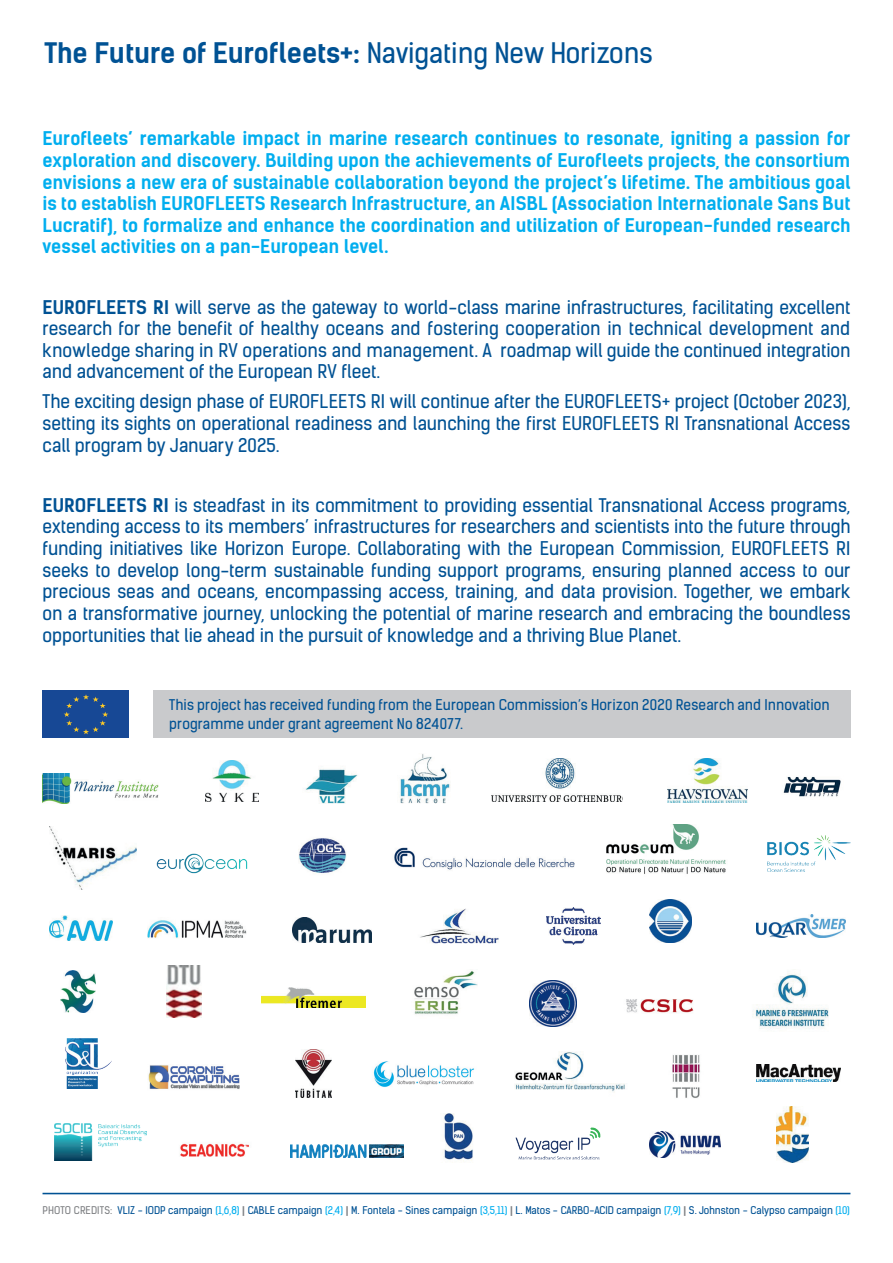
<style>
.page{position:relative;width:893px;height:1263px;background:#fff}
.page>*{position:absolute;margin:0;border:0;box-sizing:border-box;transform-origin:0 0}
.t1{font:700 27px "Kelson Sans";color:#005294}
.t2{font:18px/21.6px "Kelson Sans";letter-spacing:-.005em;color:#005294;text-align:justify}
.t3{font:700 18px/21.6px "Kelson Sans";color:#00aeef;text-align:justify}
.t4{font:14.1px/18.9px "Kelson Sans";letter-spacing:.01em;color:#005294}
.t5{font:10.2px "Kelson Sans";color:#005294}
.s1{font-weight:400}
.s2{font-weight:700}
.s3{color:#808285}
.s4{color:#00aeef}
.s5{font-weight:700;color:#808285}
</style>
<div class="page">
<div style="left:43px;top:691px;width:86px;height:47px;background:#174895"></div>
<svg style="left:64px;top:694px;width:44px;height:40px"></svg>
<div style="left:153px;top:691px;width:697px;height:47px;background:#c9cacc"></div>
<hr style="left:43px;top:1193px;width:807px;height:1px;background:#005294">
<img style="left:43px;top:774px;width:115px;height:29px">
<img style="left:205px;top:761px;width:54px;height:41px">
<img style="left:305px;top:769px;width:53px;height:35px">
<img style="left:50px;top:827px;width:87px;height:62px">
<img style="left:156px;top:853px;width:92px;height:21px">
<img style="left:492px;top:758px;width:130px;height:44px">
<img style="left:400px;top:754px;width:51px;height:49px">
<img style="left:607px;top:824px;width:119px;height:50px">
<img style="left:443px;top:1113px;width:30px;height:50px">
<img style="left:667px;top:759px;width:80px;height:43px">
<img style="left:394px;top:847px;width:181px;height:23px">
<img style="left:147px;top:920px;width:99px;height:18px">
<img style="left:50px;top:916px;width:62px;height:25px">
<img style="left:299px;top:838px;width:47px;height:36px">
<img style="left:296px;top:1050px;width:35px;height:48px">
<img style="left:292px;top:917px;width:79px;height:25px">
<img style="left:420px;top:908px;width:79px;height:36px">
<img style="left:649px;top:899px;width:42px;height:43px">
<img style="left:546px;top:907px;width:54px;height:37px">
<img style="left:61px;top:970px;width:34px;height:42px">
<img style="left:752px;top:973px;width:77px;height:56px">
<img style="left:166px;top:965px;width:36px;height:52px">
<img style="left:262px;top:987px;width:103px;height:20px">
<img style="left:414px;top:971px;width:63px;height:44px">
<img style="left:530px;top:980px;width:46px;height:46px">
<img style="left:626px;top:999px;width:68px;height:14px">
<img style="left:672px;top:1055px;width:28px;height:43px">
<img style="left:776px;top:1106px;width:32px;height:56px">
<img style="left:65px;top:1038px;width:47px;height:50px">
<img style="left:148px;top:1065px;width:91px;height:24px">
<img style="left:373px;top:1061px;width:101px;height:26px">
<img style="left:515px;top:1051px;width:110px;height:42px">
<img style="left:649px;top:1131px;width:71px;height:26px">
<img style="left:55px;top:1123px;width:91px;height:38px">
<img style="left:516px;top:1127px;width:85px;height:32px">
<img style="left:180px;top:1143px;width:69px;height:14px">
<img style="left:290px;top:1145px;width:113px;height:12px">
<img style="left:783px;top:776px;width:58px;height:21px">
<img style="left:756px;top:1064px;width:84px;height:17px">
<img style="left:756px;top:914px;width:89px;height:23px">
<img style="left:767px;top:835px;width:83px;height:37px">
<h1 class="t1" style="left:45px;top:36px;width:610px">The Future of Eurofleets+: <span class="s1">Navigating New Horizons</span></h1>
<p class="t3" style="left:43px;top:128px;width:809px">Eurofleets’ remarkable impact in marine research continues to resonate, igniting a passion for exploration and discovery. Building upon the achievements of Eurofleets projects, the consortium envisions a new era of sustainable collaboration beyond the project’s lifetime. The ambitious goal is to establish EUROFLEETS Research Infrastructure, an AISBL (Association Internationale Sans But Lucratif), to formalize and enhance the coordination and utilization of European-funded research vessel activities on a pan-European level.</p>
<p class="t2" style="left:43px;top:296px;width:809px"><span class="s2">EUROFLEETS RI</span> will serve as the gateway to world-class marine infrastructures, facilitating excellent research for the benefit of healthy oceans and fostering cooperation in technical development and knowledge sharing in RV operations and management. A roadmap will guide the continued integration and advancement of the European RV fleet.</p>
<p class="t2" style="left:43px;top:391px;width:809px">The exciting design phase of EUROFLEETS RI will continue after the EUROFLEETS+ project (October 2023), setting its sights on operational readiness and launching the first EUROFLEETS RI Transnational Access call program by January 2025.</p>
<p class="t2" style="left:43px;top:494px;width:809px"><span class="s2">EUROFLEETS RI</span> is steadfast in its commitment to providing essential Transnational Access programs, extending access to its members’ infrastructures for researchers and scientists into the future through funding initiatives like Horizon Europe. Collaborating with the European Commission, EUROFLEETS RI seeks to develop long-term sustainable funding support programs, ensuring planned access to our precious seas and oceans, encompassing access, training, and data provision. Together, we embark on a transformative journey, unlocking the potential of marine research and embracing the boundless opportunities that lie ahead in the pursuit of knowledge and a thriving Blue Planet.</p>
<p class="t4" style="left:169px;top:695px;width:662px">This project has received funding from the European Commission’s Horizon 2020 Research and Innovation programme under grant agreement No 824077.</p>
<p class="t5" style="left:43px;top:1203px;width:809px"><span class="s3">PHOTO CREDITS:</span> VLIZ - IODP campaign <span class="s4">(1,6,8)</span> <span class="s5">|</span> CABLE campaign <span class="s4">(2,4)</span> <span class="s5">|</span> M. Fontela - Sines campaign <span class="s4">(3,5,11)</span> <span class="s5">|</span> L. Matos - CARBO-ACID campaign <span class="s4">(7,9)</span> <span class="s5">|</span> S. Johnston - Calypso campaign <span class="s4">(10)</span></p>
</div>
